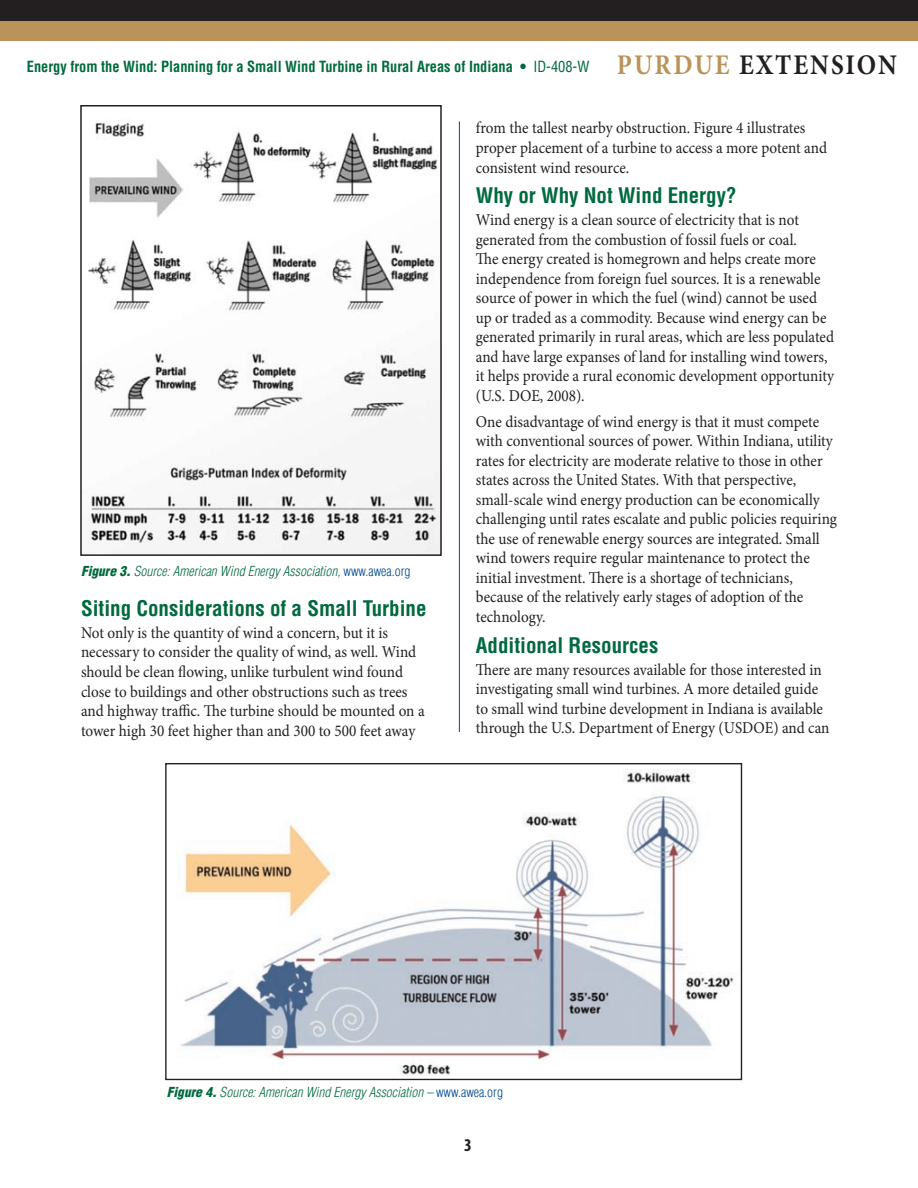
<style>
.page{position:relative;width:918px;height:1188px;background:#fff}
.page>*{position:absolute;margin:0;border:0;box-sizing:border-box;transform-origin:0 0}
.t1{font:700 28.5px "Minion Pro";letter-spacing:.08em;color:#231f20;scale:.89 1}
.t2{font:700 condensed 21px "Helvetica";color:#00693f}
.t3{font:700 condensed 18px "Myriad Pro";color:#231f20}
.t4{font:16.5px/19.5px "Minion Pro";color:#231f20;scale:.92 1}
.t5{font:700 condensed 15px "Helvetica";color:#00693f;scale:.96 1}
.t6{font:italic 300 condensed 13.5px "Helvetica";color:#00693f}
.s1{font-weight:400}
.s2{color:#bb935a}
.s3{font-weight:900}
.s4{font-style:normal;color:#014990}
</style>
<div class="page">
<div style="left:0;top:13px;width:918px;height:28px;background:#bb935a"></div>
<div style="left:0;top:0;width:918px;height:20px;background:#231f20"></div>
<img style="left:88px;top:122px;width:351px;height:431px">
<div style="left:80px;top:105px;width:362px;height:451px;border:2px solid #231f20"></div>
<hr style="left:459px;top:122px;width:1px;height:610px;background:#014990">
<img style="left:180px;top:770px;width:554px;height:306px">
<p class="t5" style="left:27px;top:58px;width:588px">Energy from the Wind: Planning for a Small Wind Turbine in Rural Areas of Indiana • <span class="s1">ID-408-W</span></p>
<h1 class="t1" style="left:617px;top:45px;width:316px"><span class="s2">PURDUE</span> EXTENSION</h1>
<p class="t6" style="left:81px;top:563px;width:331px"><span class="s3">Figure 3.</span> Source: American Wind Energy Association, <span class="s4">www.awea.org</span></p>
<p class="t2" style="left:81px;top:596px;width:347px">Siting Considerations of a Small Turbine</p>
<p class="t4" style="left:81px;top:623px;width:375px">Not only is the quantity of wind a concern, but it is necessary to consider the quality of wind, as well. Wind should be clean flowing, unlike turbulent wind found close to buildings and other obstructions such as trees and highway traffic. The turbine should be mounted on a tower high 30 feet higher than and 300 to 500 feet away</p>
<p class="t4" style="left:476px;top:119px;width:383px">from the tallest nearby obstruction. Figure 4 illustrates proper placement of a turbine to access a more potent and consistent wind resource.</p>
<p class="t2" style="left:476px;top:183px;width:262px">Why or Why Not Wind Energy?</p>
<p class="t4" style="left:476px;top:210px;width:391px">Wind energy is a clean source of electricity that is not generated from the combustion of fossil fuels or coal.<br>The energy created is homegrown and helps create more independence from foreign fuel sources. It is a renewable source of power in which the fuel (wind) cannot be used up or traded as a commodity. Because wind energy can be generated primarily in rural areas, which are less populated and have large expanses of land for installing wind towers, it helps provide a rural economic development opportunity (U.S. DOE, 2008).</p>
<p class="t4" style="left:476px;top:412px;width:394px">One disadvantage of wind energy is that it must compete with conventional sources of power. Within Indiana, utility rates for electricity are moderate relative to those in other states across the United States. With that perspective, small-scale wind energy production can be economically challenging until rates escalate and public policies requiring the use of renewable energy sources are integrated. Small wind towers require regular maintenance to protect the initial investment. There is a shortage of technicians, because of the relatively early stages of adoption of the technology.</p>
<p class="t2" style="left:476px;top:632px;width:184px">Additional Resources</p>
<p class="t4" style="left:476px;top:660px;width:386px">There are many resources available for those interested in investigating small wind turbines. A more detailed guide to small wind turbine development in Indiana is available through the U.S. Department of Energy (USDOE) and can</p>
<p class="t6" style="left:167px;top:1085px;width:338px"><span class="s3">Figure 4.</span> Source: American Wind Energy Association – <span class="s4">www.awea.org</span></p>
<p class="t3" style="left:464px;top:1134px;width:9px">3</p>
</div>
